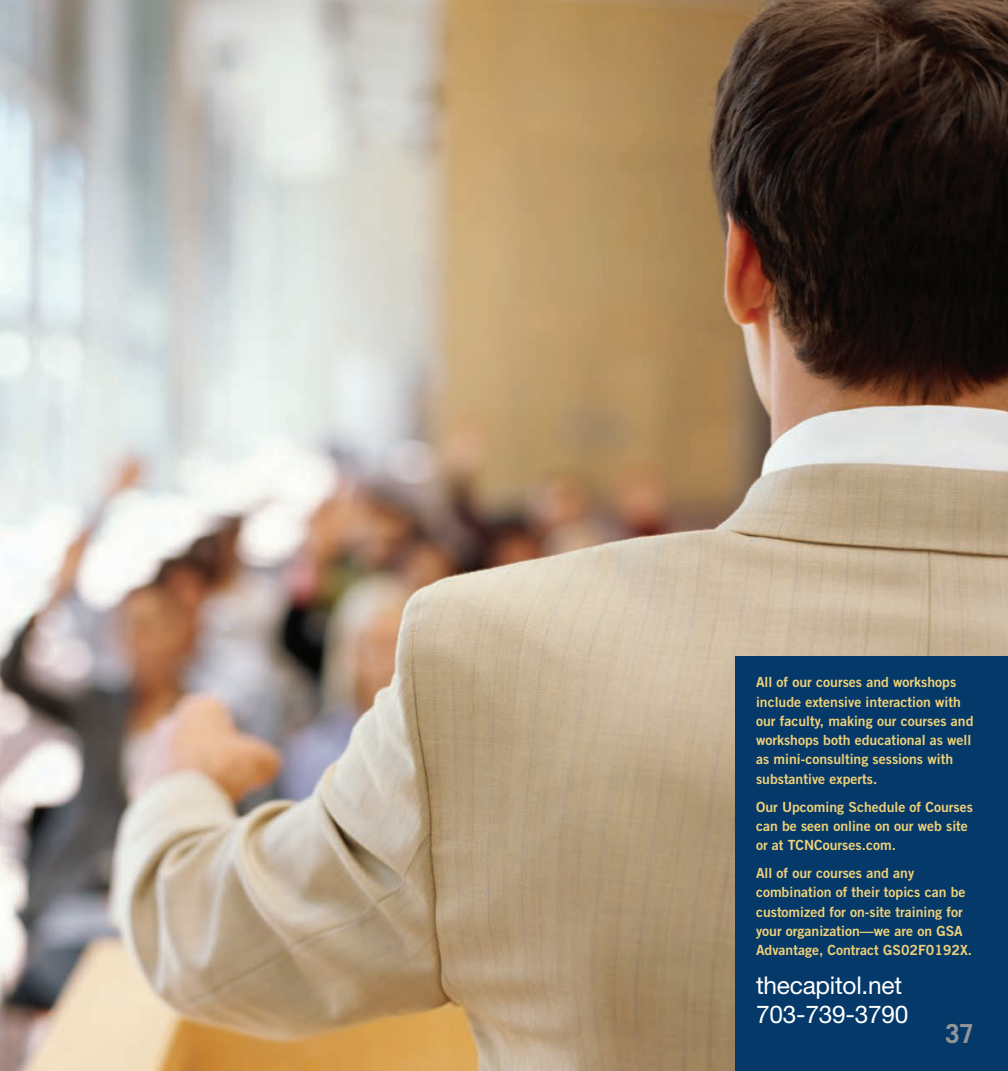
<style>
.page{position:relative;width:1008px;height:1071px;background:#fff}
.page>*{position:absolute;margin:0;border:0;box-sizing:border-box;transform-origin:0 0}
.t1{font:700 26.25px "Trade Gothic LT Std";color:#939598}
.t2{font:24.5px "Helvetica Neue LT Std";letter-spacing:-.01em;color:#fff}
.t3{font:14px/19.2px "Trade Gothic LT Std Bd 2";color:#f0d177}
</style>
<div class="page">
<img style="left:0;top:0;width:1008px;height:1071px">
<div style="left:735px;top:656px;width:273px;height:415px;background:#043969"></div>
<p class="t3" style="left:756px;top:672px;width:219px">All of our courses and workshops include extensive interaction with our faculty, making our courses and workshops both educational as well as mini-consulting sessions with substantive experts.</p>
<p class="t3" style="left:756px;top:797px;width:218px">Our Upcoming Schedule of Courses can be seen online on our web site or at TCNCourses.com.</p>
<p class="t3" style="left:756px;top:863px;width:218px">All of our courses and any combination of their topics can be customized for on-site training for your organization—we are on GSA<br>Advantage, Contract GS02F0192X.</p>
<p class="t2" style="left:756px;top:970px;width:148px">thecapitol.net</p>
<p class="t2" style="left:756px;top:1000px;width:154px">703-739-3790</p>
<p class="t1" style="left:945px;top:1017px;width:31px">37</p>
</div>
